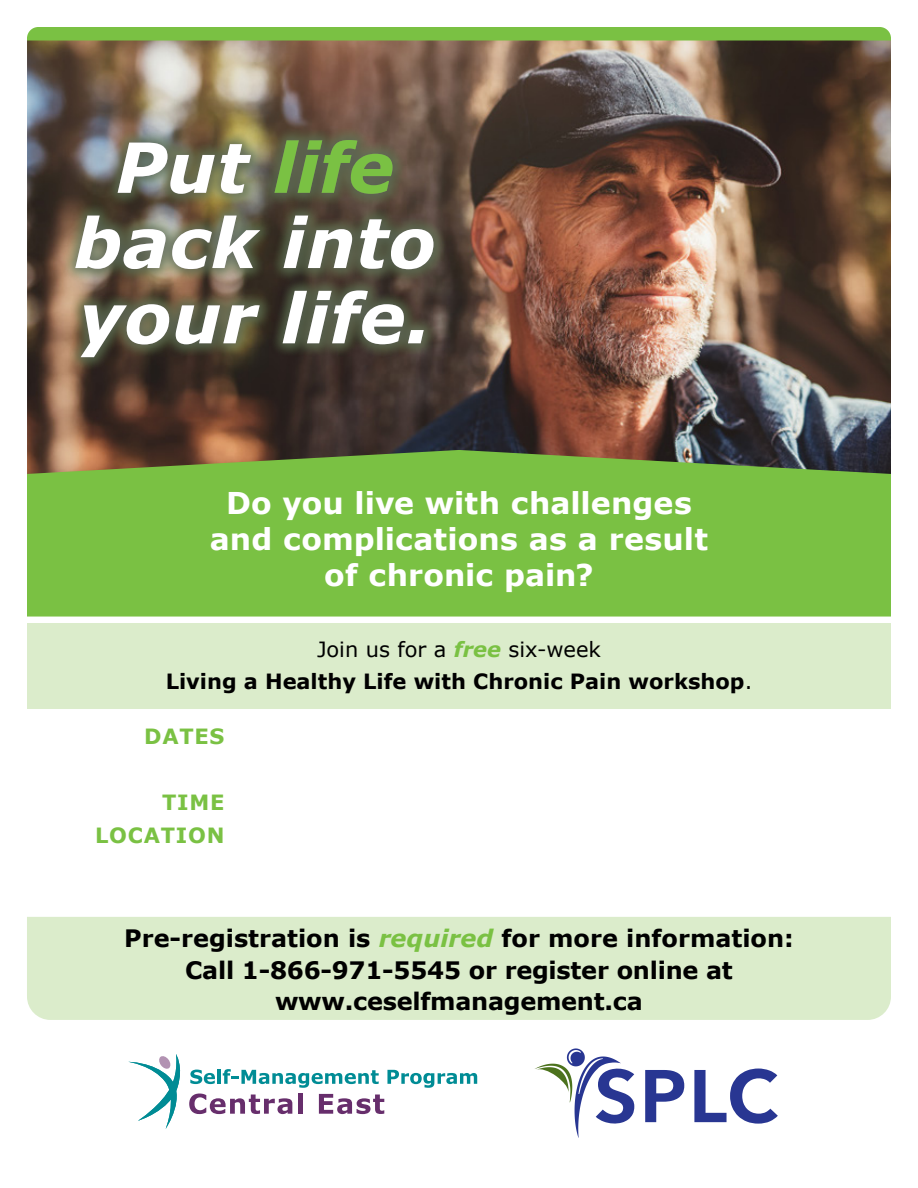
<style>
.page{position:relative;width:918px;height:1188px;background:#fff}
.page>*{position:absolute;margin:0;border:0;box-sizing:border-box;transform-origin:0 0}
.t1{font:italic 700 69px/75.3px "Verdana";letter-spacing:.01em;color:#fff}
.t2{font:italic 700 69px "Verdana";letter-spacing:-.005em;color:#7ac143}
.t3{font:700 30px/36px "Verdana";color:#fff;text-align:center}
.t4{font:700 24px "Verdana";letter-spacing:-.01em;color:#000}
.t5{font:700 21px "Verdana";color:#000}
.t6{font:21px "Verdana";color:#000}
.t7{font:700 21px "Verdana";letter-spacing:.035em;color:#7ac143}
.s1{color:#fff}
.s2{font-weight:700;font-style:italic;color:#7ac143}
.s3{font-weight:400}
.s4{font-style:italic;color:#7ac143}
</style>
<div class="page">
<img style="left:27px;top:40px;width:864px;height:410px">
<div style="left:62px;top:126px;width:386px;height:246px;background:#58595b;opacity:.75"></div>
<div style="left:27px;top:624px;width:864px;height:85px;background:#dbeccb"></div>
<div style="left:27px;top:27px;width:864px;height:13px;background:#7ac143"></div>
<svg style="left:27px;top:450px;width:864px;height:167px;background:#78b843"></svg>
<div style="left:27px;top:917px;width:864px;height:103px;background:#dbeccb"></div>
<svg style="left:128px;top:1054px;width:349px;height:75px"></svg>
<svg style="left:535px;top:1048px;width:99px;height:90px"></svg>
<svg style="left:645px;top:1070px;width:39px;height:52px"></svg>
<svg style="left:694px;top:1069px;width:84px;height:55px"></svg>
<p class="t2" style="left:116px;top:119px;width:280px"><span class="s1">Put</span> life</p>
<p class="t1" style="left:74px;top:204px;width:363px">back into your life.</p>
<p class="t3" style="left:210px;top:484px;width:500px">Do you live with challenges and complications as a result</p>
<p class="t3" style="left:324px;top:556px;width:271px">of chronic pain?</p>
<p class="t6" style="left:317px;top:635px;width:285px">Join us for a <span class="s2">free</span> six-week</p>
<p class="t5" style="left:166px;top:666px;width:588px">Living a Healthy Life with Chronic Pain workshop<span class="s3">.</span></p>
<p class="t7" style="left:144px;top:721px;width:82px">DATES</p>
<p class="t7" style="left:162px;top:787px;width:64px">TIME</p>
<p class="t7" style="left:95px;top:820px;width:131px">LOCATION</p>
<p class="t4" style="left:124px;top:921px;width:671px">Pre-registration is <span class="s4">required</span> for more information:</p>
<p class="t4" style="left:185px;top:953px;width:549px">Call 1-866-971-5545 or register online at</p>
<p class="t4" style="left:275px;top:984px;width:369px">www.ceselfmanagement.ca</p>
</div>
